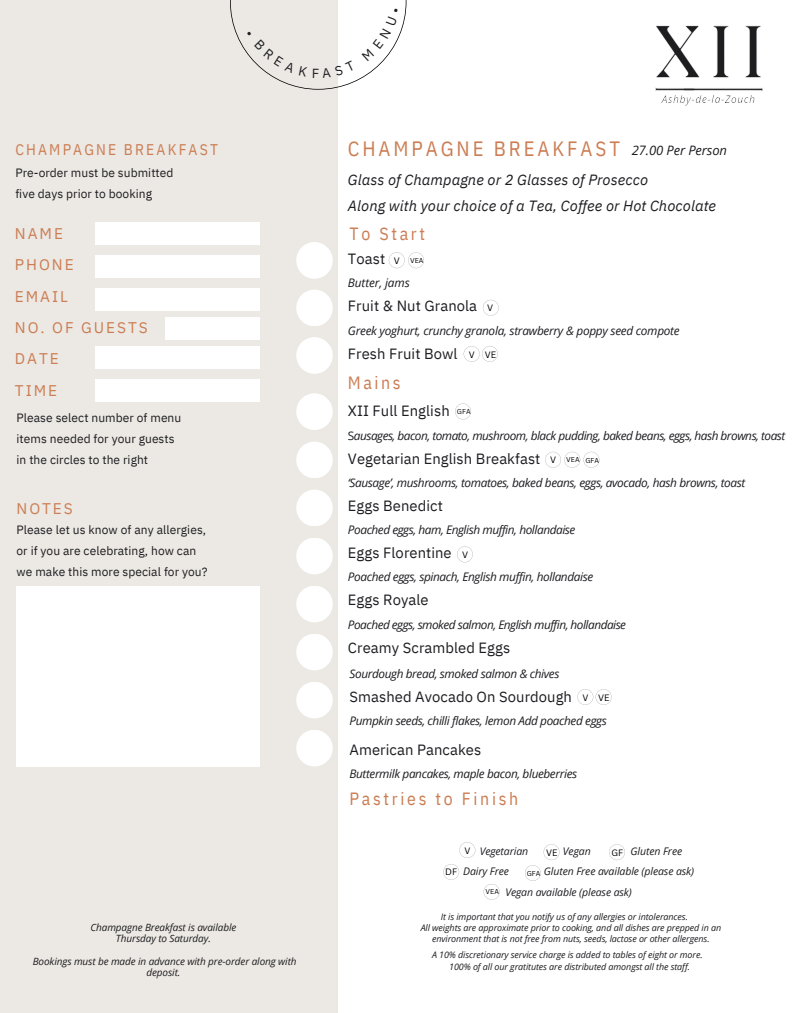
<style>
.page{position:relative;width:810px;height:1013px;background:#fff}
.page>*{position:absolute;margin:0;border:0;box-sizing:border-box;transform-origin:0 0}
.t1{font:20.7px "IBM Plex Sans Cond";letter-spacing:.14em;color:#cb7d53}
.t2{font:17.7px "IBM Plex Sans Cond";letter-spacing:.15em;color:#cb7d53}
.t3{font:15.4px/31.3px "IBM Plex Sans";letter-spacing:.125em;color:#cb7d53}
.t4{font:15.4px "IBM Plex Sans Cond";letter-spacing:.14em;color:#cb7d53}
.t5{font:14.8px "IBM Plex Sans";letter-spacing:.005em;color:#1d1d21}
.t6{font:italic 14.8px/26.2px "IBM Plex Sans";letter-spacing:.005em;color:#1d1d21}
.t7{font:italic 13px "Open Sans";letter-spacing:-.01em;color:#1d1d21}
.t8{font:12px/21px "IBM Plex Sans";letter-spacing:.005em;color:#1d1d21}
.t9{font:italic 11.8px "Open Sans";letter-spacing:-.03em;color:#1d1d21}
.t10{font:italic 11.8px "Open Sans";letter-spacing:-.01em;color:#1d1d21}
.t11{font:italic 10.5px "Open Sans";letter-spacing:-.01em;color:#1d1d21}
.t12{font:italic 10px/11.2px "Open Sans";letter-spacing:-.01em;color:#1d1d21;text-align:center}
.t13{font:italic 9px/10.6px "Open Sans";letter-spacing:-.01em;color:#1d1d21}
.t14{font:9px "Canva Sans";color:#000}
.t15{font:6.9px "Canva Sans";color:#000}
.s1{font-style:normal}
</style>
<div class="page">
<div style="left:0;top:0;width:338px;height:1012px;background:#ece8e3"></div>
<img style="left:655px;top:25px;width:108px;height:81px">
<svg style="left:459px;top:842px;width:16px;height:16px"></svg>
<svg style="left:609px;top:844px;width:16px;height:16px"></svg>
<svg style="left:443px;top:864px;width:16px;height:15px"></svg>
<svg style="left:525px;top:844px;width:34px;height:36px"></svg>
<svg style="left:484px;top:884px;width:16px;height:15px"></svg>
<div style="left:96px;top:222px;width:164px;height:22px;background:#fff"></div>
<svg style="left:455px;top:403px;width:16px;height:16px"></svg>
<svg style="left:545px;top:452px;width:54px;height:15px"></svg>
<svg style="left:457px;top:546px;width:16px;height:16px"></svg>
<svg style="left:577px;top:689px;width:35px;height:16px"></svg>
<svg style="left:389px;top:252px;width:35px;height:16px"></svg>
<svg style="left:483px;top:300px;width:16px;height:16px"></svg>
<svg style="left:464px;top:346px;width:34px;height:16px"></svg>
<div style="left:296px;top:242px;width:37px;height:37px;background:#fff;border-radius:18px"></div>
<div style="left:296px;top:289px;width:37px;height:37px;background:#fff;border-radius:18px"></div>
<div style="left:296px;top:337px;width:37px;height:37px;background:#fff;border-radius:18px"></div>
<div style="left:296px;top:393px;width:37px;height:37px;background:#fff;border-radius:18px"></div>
<div style="left:296px;top:441px;width:37px;height:37px;background:#fff;border-radius:18px"></div>
<div style="left:296px;top:489px;width:37px;height:37px;background:#fff;border-radius:18px"></div>
<div style="left:296px;top:537px;width:37px;height:37px;background:#fff;border-radius:18px"></div>
<div style="left:296px;top:585px;width:37px;height:37px;background:#fff;border-radius:18px"></div>
<div style="left:296px;top:633px;width:37px;height:37px;background:#fff;border-radius:18px"></div>
<div style="left:296px;top:681px;width:37px;height:37px;background:#fff;border-radius:18px"></div>
<div style="left:296px;top:729px;width:37px;height:37px;background:#fff;border-radius:18px"></div>
<div style="left:96px;top:255px;width:164px;height:23px;background:#fff"></div>
<div style="left:96px;top:288px;width:164px;height:22px;background:#fff"></div>
<div style="left:96px;top:346px;width:164px;height:23px;background:#fff"></div>
<div style="left:96px;top:379px;width:164px;height:22px;background:#fff"></div>
<div style="left:165px;top:317px;width:95px;height:22px;background:#fff"></div>
<div style="left:17px;top:586px;width:243px;height:180px;background:#fff"></div>
<svg style="left:230px;top:0;width:176px;height:89px"></svg>
<p class="t4" style="left:15px;top:139px;width:204px">CHAMPAGNE BREAKFAST</p>
<p class="t8" style="left:15px;top:162px;width:160px">Pre-order must be submitted five days prior to booking</p>
<p class="t3" style="left:15px;top:218px;width:134px">NAME<br>PHONE<br>EMAIL<br>NO. OF GUESTS<br>DATE<br>TIME</p>
<h4 class="t8" style="left:17px;top:407px;width:166px">Please select number of menu items needed for your guests in the circles to the right</h4>
<p class="t3" style="left:17px;top:492px;width:58px">NOTES</p>
<p class="t8" style="left:17px;top:519px;width:192px">Please let us know of any allergies, or if you are celebrating, how can we make this more special for you?</p>
<p class="t12" style="left:90px;top:921px;width:147px">Champagne Breakfast is available<br>Thursday to Saturday.</p>
<p class="t12" style="left:33px;top:955px;width:265px">Bookings must be made in advance with pre-order along with deposit.</p>
<h2 class="t1" style="left:348px;top:135px;width:274px">CHAMPAGNE BREAKFAST</h2>
<h2 class="t6" style="left:348px;top:166px;width:370px">Glass of Champagne or 2 Glasses of Prosecco<br>Along with your choice of a Tea, Coffee or Hot Chocolate</h2>
<h5 class="t5" style="left:348px;top:249px;width:39px">Toast</h5>
<h5 class="t10" style="left:348px;top:275px;width:63px">Butter, jams</h5>
<h5 class="t5" style="left:348px;top:296px;width:131px">Fruit &amp; Nut Granola</h5>
<h5 class="t9" style="left:348px;top:322px;width:333px">Greek yoghurt, crunchy granola, strawberry &amp; poppy seed compote</h5>
<h5 class="t5" style="left:348px;top:343px;width:111px">Fresh Fruit Bowl</h5>
<h5 class="t2" style="left:348px;top:370px;width:54px">Mains</h5>
<h5 class="t5" style="left:348px;top:401px;width:103px">XII Full English</h5>
<h5 class="t9" style="left:348px;top:427px;width:439px"><span class="s1">S</span>ausages, bacon, tomato, mushroom, black pudding, baked beans, eggs, hash browns, toast</h5>
<h5 class="t5" style="left:348px;top:448px;width:194px">Vegetarian English Breakfast</h5>
<h5 class="t9" style="left:348px;top:474px;width:399px">‘Sausage’, mushrooms, tomatoes, baked beans, eggs, avocado, hash browns, toast</h5>
<h5 class="t5" style="left:348px;top:495px;width:96px">Eggs Benedict</h5>
<h5 class="t9" style="left:348px;top:521px;width:229px">Poached eggs, ham, English muffin, hollandaise</h5>
<h5 class="t5" style="left:348px;top:543px;width:105px">Eggs Florentine</h5>
<h5 class="t9" style="left:348px;top:569px;width:247px">Poached eggs, spinach, English muffin, hollandaise</h5>
<h5 class="t5" style="left:348px;top:590px;width:82px">Eggs Royale</h5>
<h5 class="t9" style="left:348px;top:616px;width:280px">Poached eggs, smoked salmon, English muf in, hollandaise</h5>
<h5 class="t5" style="left:348px;top:637px;width:164px">Creamy Scrambled Eggs</h5>
<h5 class="t9" style="left:350px;top:665px;width:211px">Sourdough bread, smoked salmon &amp; chives</h5>
<h5 class="t5" style="left:350px;top:686px;width:224px">Smashed Avocado On Sourdough</h5>
<h5 class="t9" style="left:350px;top:712px;width:259px">Pumpkin seeds, chilli flakes, lemon Add poached eggs</h5>
<p class="t7" style="left:632px;top:142px;width:97px">27.00 Per Person</p>
<p class="t2" style="left:350px;top:222px;width:77px">To Start</p>
<p class="t14" style="left:394px;top:254px;width:8px">V</p>
<p class="t15" style="left:410px;top:255px;width:15px">VEA</p>
<h6 class="t14" style="left:487px;top:302px;width:8px">V</h6>
<p class="t14" style="left:469px;top:348px;width:8px">V</p>
<p class="t14" style="left:485px;top:348px;width:13px">VE</p>
<p class="t15" style="left:457px;top:407px;width:15px">GFA</p>
<p class="t14" style="left:550px;top:453px;width:8px">V</p>
<p class="t15" style="left:566px;top:455px;width:15px">VEA</p>
<p class="t15" style="left:585px;top:455px;width:15px">GFA</p>
<p class="t14" style="left:462px;top:548px;width:8px">V</p>
<p class="t14" style="left:582px;top:691px;width:8px">V</p>
<p class="t14" style="left:598px;top:691px;width:13px">VE</p>
<p class="t5" style="left:350px;top:740px;width:133px">American Pancakes</p>
<p class="t9" style="left:350px;top:765px;width:229px">Buttermilk pancakes, maple bacon, blueberries</p>
<p class="t2" style="left:350px;top:786px;width:170px">Pastries to Finish</p>
<p class="t11" style="left:480px;top:843px;width:50px">Vegetarian</p>
<p class="t11" style="left:631px;top:844px;width:53px">Gluten Free</p>
<p class="t11" style="left:463px;top:864px;width:47px">Dairy Free</p>
<p class="t11" style="left:544px;top:864px;width:152px">Gluten Free available (please ask)</p>
<p class="t11" style="left:505px;top:884px;width:128px">Vegan available (please ask)</p>
<p class="t14" style="left:465px;top:844px;width:8px">V</p>
<p class="t14" style="left:546px;top:846px;width:13px">VE</p>
<h4 class="t14" style="left:611px;top:846px;width:13px">GF</h4>
<p class="t11" style="left:563px;top:844px;width:29px">Vegan</p>
<h4 class="t14" style="left:445px;top:865px;width:13px">DF</h4>
<h4 class="t15" style="left:527px;top:868px;width:15px">GFA</h4>
<h4 class="t15" style="left:486px;top:887px;width:15px">VEA</h4>
<p class="t13" style="left:421px;top:911px;width:302px;text-indent:20px">It is important that you notify us of any allergies or intolerances.<br>All weights are approximate prior to cooking, and all dishes are prepped in an</p>
<h6 class="t13" style="left:432px;top:933px;width:279px">environment that is not free from nuts, seeds, lactose or other allergens.</h6>
<p class="t13" style="left:432px;top:949px;width:272px">A 10% discretionary service charge is added to tables of eight or more.</p>
<p class="t13" style="left:449px;top:961px;width:242px">100% of all our gratitutes are distributed amongst all the staff.</p>
</div>
